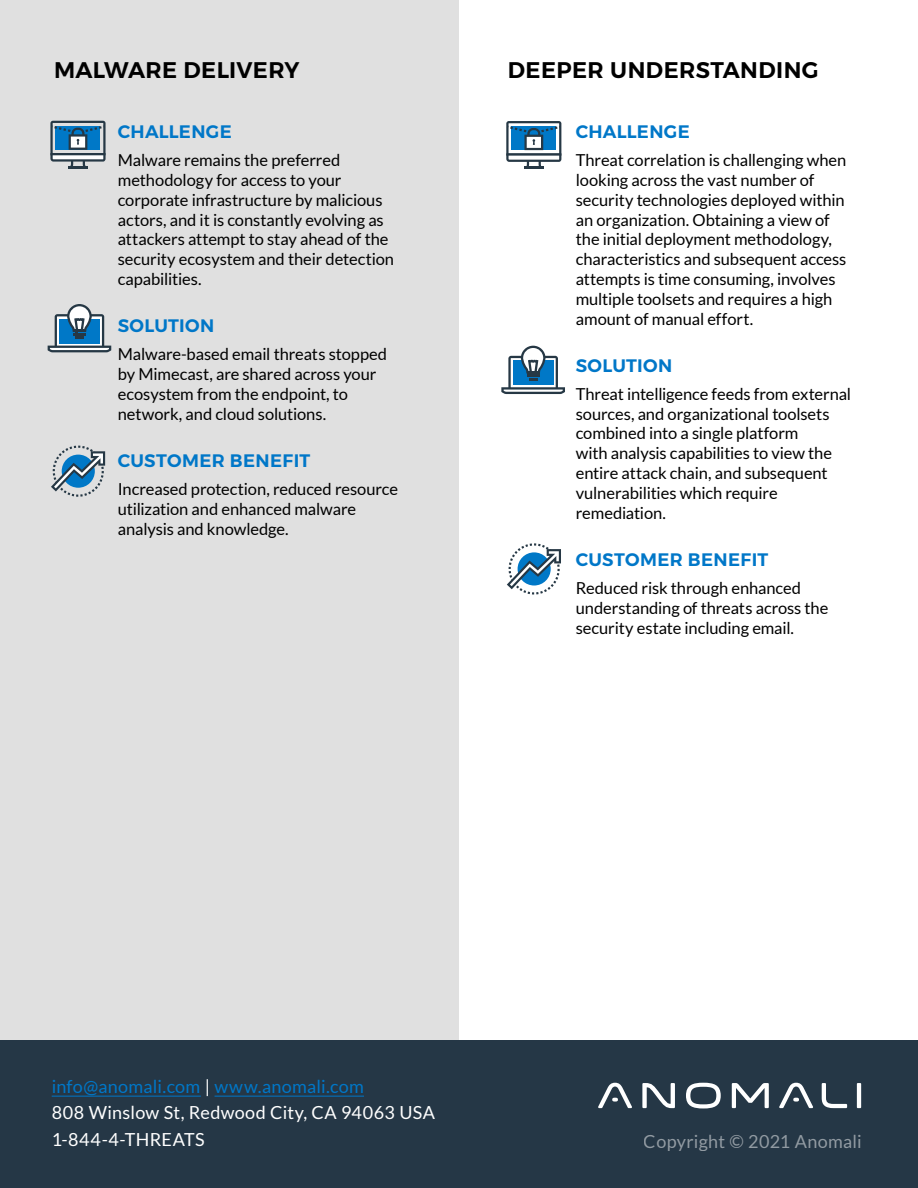
<style>
.page{position:relative;width:918px;height:1188px;background:#fff}
.page>*{position:absolute;margin:0;border:0;box-sizing:border-box;transform-origin:0 0}
.t1{font:600 22.5px "Montserrat";letter-spacing:.02em;color:#000}
.t2{font:18px/26.5px "Lato";letter-spacing:.015em;color:#fff}
.t3{font:600 18px "Montserrat";letter-spacing:.02em;color:#0077c8}
.t4{font:16.5px/19.8px "Lato";letter-spacing:-.005em;color:#000}
.s1{color:#0077c8}
</style>
<div class="page">
<div style="left:0;top:0;width:459px;height:1040px;background:#e0e0e0"></div>
<div style="left:0;top:1040px;width:918px;height:148px;background:#253746"></div>
<hr style="left:52px;top:1096px;width:149px;height:1px;background:#0077c8">
<hr style="left:215px;top:1096px;width:149px;height:1px;background:#0077c8">
<svg style="left:598px;top:1083px;width:263px;height:25px"></svg>
<svg style="left:51px;top:446px;width:54px;height:51px"></svg>
<svg style="left:48px;top:304px;width:63px;height:48px"></svg>
<svg style="left:50px;top:121px;width:56px;height:47px"></svg>
<svg style="left:507px;top:543px;width:54px;height:52px"></svg>
<svg style="left:501px;top:346px;width:64px;height:48px"></svg>
<svg style="left:506px;top:121px;width:55px;height:48px"></svg>
<h1 class="t1" style="left:54px;top:52px;width:247px">MALWARE DELIVERY</h1>
<p class="t3" style="left:118px;top:117px;width:116px">CHALLENGE</p>
<p class="t4" style="left:118px;top:150px;width:278px">Malware remains the preferred methodology for access to your corporate infrastructure by malicious actors, and it is constantly evolving as attackers attempt to stay ahead of the security ecosystem and their detection capabilities.</p>
<p class="t3" style="left:118px;top:311px;width:98px">SOLUTION</p>
<p class="t4" style="left:118px;top:344px;width:271px">Malware-based email threats stopped by Mimecast, are shared across your ecosystem from the endpoint, to network, and cloud solutions.</p>
<p class="t3" style="left:118px;top:446px;width:194px">CUSTOMER BENEFIT</p>
<p class="t4" style="left:118px;top:479px;width:282px">Increased protection, reduced resource utilization and enhanced malware analysis and knowledge.</p>
<h1 class="t1" style="left:508px;top:52px;width:312px">DEEPER UNDERSTANDING</h1>
<p class="t3" style="left:576px;top:117px;width:116px">CHALLENGE</p>
<p class="t4" style="left:576px;top:150px;width:272px">Threat correlation is challenging when looking across the vast number of security technologies deployed within an organization. Obtaining a view of the initial deployment methodology, characteristics and subsequent access attempts is time consuming, involves multiple toolsets and requires a high amount of manual effort.</p>
<p class="t3" style="left:576px;top:351px;width:98px">SOLUTION</p>
<p class="t4" style="left:576px;top:384px;width:277px">Threat intelligence feeds from external sources, and organizational toolsets combined into a single platform<br>with analysis capabilities to view the entire attack chain, and subsequent vulnerabilities which require remediation.</p>
<p class="t3" style="left:576px;top:545px;width:194px">CUSTOMER BENEFIT</p>
<p class="t4" style="left:576px;top:578px;width:254px">Reduced risk through enhanced understanding of threats across the security estate including email.</p>
<p class="t2" style="left:52px;top:1073px;width:385px"><span class="s1">info@anomali.com</span> | <span class="s1">www.anomali.com<br></span>808 Winslow St, Redwood City, CA 94063 USA<br>1-844-4-THREATS</p>
<p class="t2" style="left:644px;top:1128px;width:219px">Copyright © 2021 Anomali</p>
</div>
